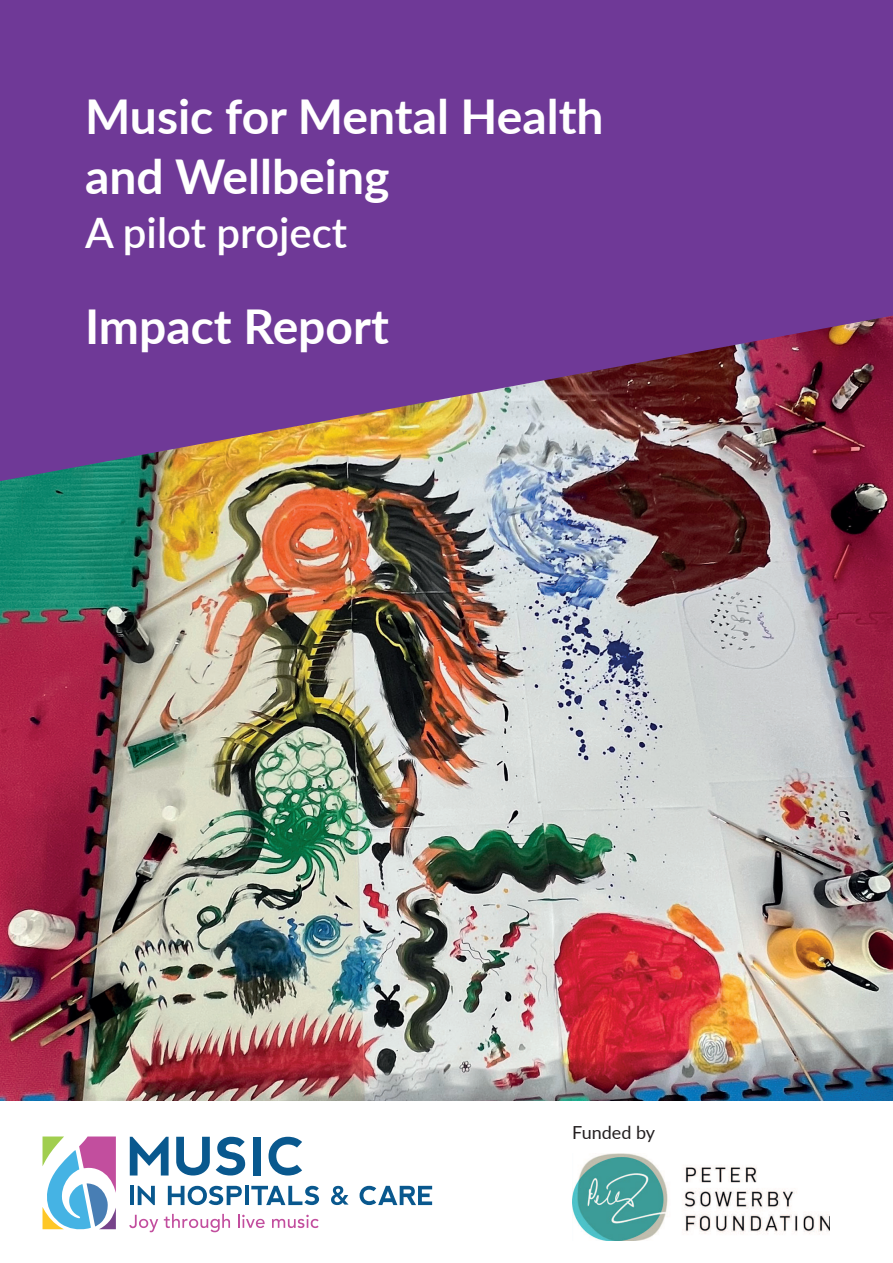
<style>
.page{position:relative;width:893px;height:1263px;background:#fff}
.page>*{position:absolute;margin:0;border:0;box-sizing:border-box;transform-origin:0 0}
.t1{font:700 48px/59.4px "Lato";color:#fff}
.t2{font:600 42px "Lato";color:#fff}
.t3{font:18px "Lato";color:#231f20}
</style>
<div class="page">
<img style="left:0;top:481px;width:893px;height:619px">
<svg style="left:0;top:0;width:893px;height:481px;background:#76428d"></svg>
<hr style="left:130px;top:1186px;width:4px;height:19px;background:#09588e">
<svg style="left:138px;top:1186px;width:17px;height:19px"></svg>
<svg style="left:168px;top:1186px;width:74px;height:19px"></svg>
<hr style="left:245px;top:1186px;width:3px;height:19px;background:#09588e">
<svg style="left:251px;top:1186px;width:68px;height:19px"></svg>
<svg style="left:360px;top:1186px;width:72px;height:19px"></svg>
<svg style="left:331px;top:1186px;width:18px;height:19px"></svg>
<svg style="left:130px;top:1137px;width:39px;height:38px"></svg>
<svg style="left:176px;top:1137px;width:34px;height:38px"></svg>
<svg style="left:216px;top:1137px;width:29px;height:38px"></svg>
<div style="left:253px;top:1137px;width:8px;height:38px;background:#09588e"></div>
<svg style="left:269px;top:1137px;width:33px;height:38px"></svg>
<svg style="left:129px;top:1215px;width:29px;height:17px"></svg>
<svg style="left:164px;top:1214px;width:66px;height:18px"></svg>
<svg style="left:238px;top:1214px;width:27px;height:14px"></svg>
<svg style="left:272px;top:1215px;width:47px;height:13px"></svg>
<svg style="left:43px;top:1136px;width:73px;height:94px"></svg>
<img style="left:572px;top:1154px;width:257px;height:86px">
<p class="t1" style="left:85px;top:91px;width:520px">Music for Mental Health and Wellbeing</p>
<p class="t2" style="left:85px;top:217px;width:264px">A pilot project</p>
<p class="t1" style="left:85px;top:301px;width:305px">Impact Report</p>
<p class="t3" style="left:572px;top:1124px;width:84px">Funded by</p>
</div>
